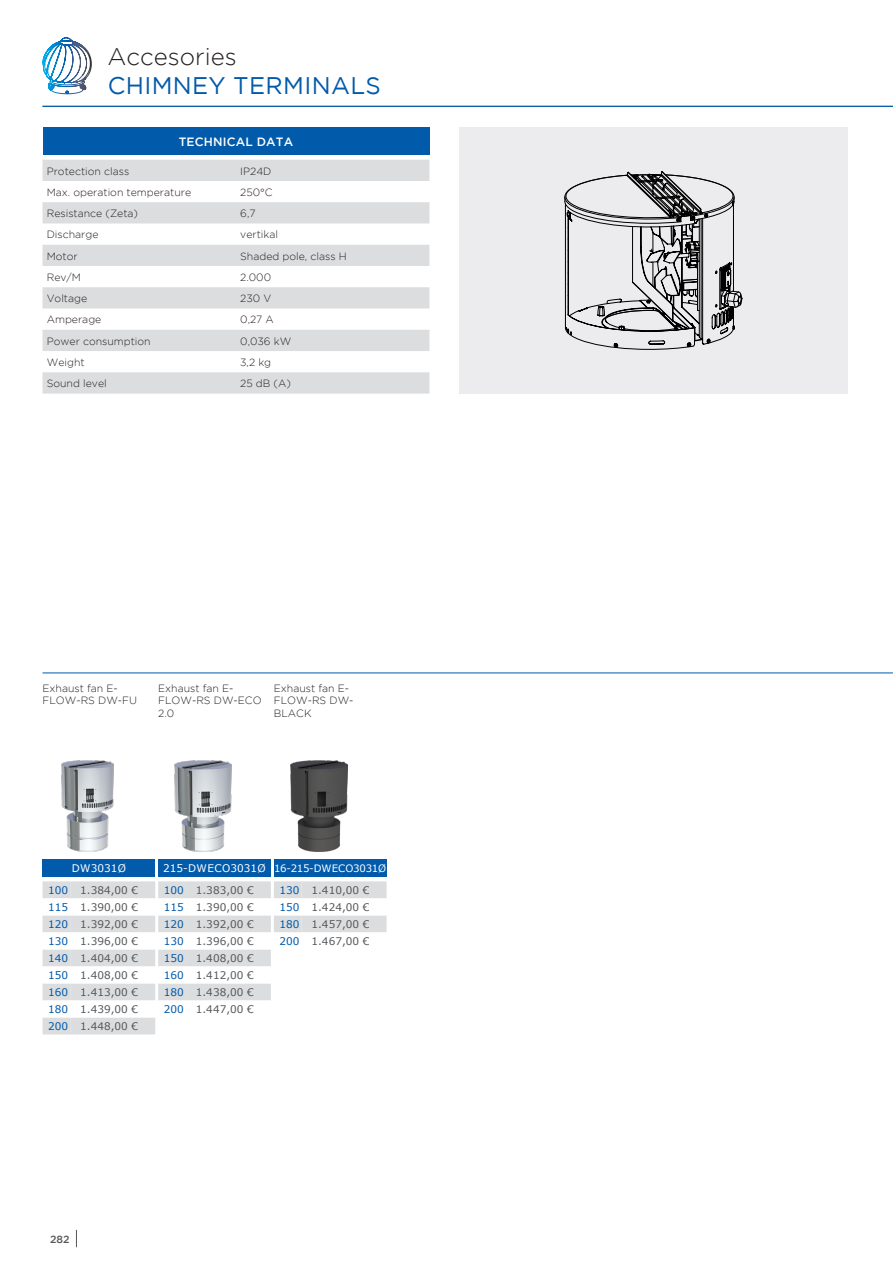
<style>
.page{position:relative;width:893px;height:1263px;background:#fff}
.page>*{position:absolute;margin:0;border:0;box-sizing:border-box;transform-origin:0 0}
.t1{font:24px "Gotham";letter-spacing:.015em;color:#015aaa}
.t2{font:300 24px "Gotham";color:#231f20}
.t3{font:500 12px "Gotham";letter-spacing:.015em;color:#fff}
.t4{font:300 10.5px/12.6px "Gotham";color:#231f20}
.t5{font:10.5px "Verdana";color:#57585a}
.t6{font:10.5px "Verdana";color:#015aaa}
.t7{font:10.5px "Verdana";letter-spacing:.015em;color:#fff}
.t8{font:500 10.5px "Gotham";color:#57585a}
.t9{font:10.2px "Verdana";letter-spacing:-.02em;color:#fff}
</style>
<div class="page">
<hr style="left:43px;top:106px;width:850px;height:1px;background:#015aaa">
<hr style="left:43px;top:672px;width:850px;height:1px;background:#015aaa">
<svg style="left:76px;top:1230px;width:1px;height:17px"></svg>
<svg style="left:42px;top:37px;width:50px;height:58px"></svg>
<div style="left:43px;top:860px;width:112px;height:17px;background:#015aaa"></div>
<img style="left:61px;top:760px;width:53px;height:91px">
<div style="left:158px;top:860px;width:113px;height:17px;background:#015aaa"></div>
<img style="left:174px;top:760px;width:58px;height:91px">
<svg style="left:43px;top:881px;width:344px;height:153px"></svg>
<div style="left:274px;top:860px;width:113px;height:17px;background:#015aaa"></div>
<img style="left:290px;top:760px;width:57px;height:91px">
<div style="left:459px;top:128px;width:389px;height:266px;background:#ececee"></div>
<svg style="left:564px;top:171px;width:179px;height:179px"></svg>
<div style="left:43px;top:128px;width:386px;height:27px;background:#015aaa"></div>
<svg style="left:43px;top:159px;width:386px;height:1px"></svg>
<svg style="left:43px;top:160px;width:386px;height:234px;fill:#dcdddf"></svg>
<h1 class="t2" style="left:108px;top:42px;width:131px">Accesories</h1>
<h1 class="t1" style="left:108px;top:70px;width:275px">CHIMNEY TERMINALS</h1>
<p class="t3" style="left:179px;top:134px;width:116px">TECHNICAL DATA</p>
<p class="t4" style="left:47px;top:164px;width:84px">Protection class</p>
<p class="t4" style="left:240px;top:164px;width:33px">IP24D</p>
<p class="t4" style="left:47px;top:185px;width:146px">Max. operation temperature</p>
<p class="t4" style="left:240px;top:185px;width:34px">250°C</p>
<p class="t4" style="left:47px;top:207px;width:93px">Resistance (Zeta)</p>
<p class="t4" style="left:240px;top:207px;width:17px">6,7</p>
<p class="t4" style="left:47px;top:228px;width:53px">Discharge</p>
<p class="t4" style="left:240px;top:228px;width:39px">vertikal</p>
<p class="t4" style="left:47px;top:249px;width:32px">Motor</p>
<p class="t4" style="left:240px;top:249px;width:108px">Shaded pole, class H</p>
<p class="t4" style="left:47px;top:271px;width:36px">Rev/M</p>
<p class="t4" style="left:240px;top:271px;width:32px">2.000</p>
<p class="t4" style="left:47px;top:292px;width:42px">Voltage</p>
<p class="t4" style="left:240px;top:292px;width:33px">230 V</p>
<p class="t4" style="left:47px;top:313px;width:56px">Amperage</p>
<p class="t4" style="left:240px;top:313px;width:35px">0,27 A</p>
<p class="t4" style="left:47px;top:334px;width:105px">Power consumption</p>
<p class="t4" style="left:240px;top:334px;width:53px">0,036 kW</p>
<p class="t4" style="left:47px;top:356px;width:39px">Weight</p>
<p class="t4" style="left:240px;top:356px;width:32px">3,2 kg</p>
<p class="t4" style="left:47px;top:377px;width:61px">Sound level</p>
<p class="t4" style="left:240px;top:377px;width:52px">25 dB (A)</p>
<p class="t4" style="left:43px;top:681px;width:96px">Exhaust fan E-<br>FLOW-RS DW-FU</p>
<p class="t4" style="left:158px;top:681px;width:105px">Exhaust fan E-<br>FLOW-RS DW-ECO<br>2.0</p>
<p class="t4" style="left:274px;top:681px;width:81px">Exhaust fan E-<br>FLOW-RS DW-<br>BLACK</p>
<p class="t7" style="left:72px;top:861px;width:56px">DW3031Ø</p>
<p class="t6" style="left:48px;top:883px;width:22px">100</p>
<p class="t5" style="left:80px;top:883px;width:60px">1.384,00 €</p>
<p class="t6" style="left:48px;top:900px;width:22px">115</p>
<p class="t5" style="left:80px;top:900px;width:60px">1.390,00 €</p>
<p class="t6" style="left:48px;top:917px;width:22px">120</p>
<p class="t5" style="left:80px;top:917px;width:60px">1.392,00 €</p>
<p class="t6" style="left:48px;top:934px;width:22px">130</p>
<p class="t5" style="left:80px;top:934px;width:60px">1.396,00 €</p>
<p class="t6" style="left:48px;top:951px;width:22px">140</p>
<p class="t5" style="left:80px;top:951px;width:60px">1.404,00 €</p>
<p class="t6" style="left:48px;top:968px;width:22px">150</p>
<p class="t5" style="left:80px;top:968px;width:60px">1.408,00 €</p>
<p class="t6" style="left:48px;top:985px;width:22px">160</p>
<p class="t5" style="left:80px;top:985px;width:60px">1.413,00 €</p>
<p class="t6" style="left:48px;top:1002px;width:22px">180</p>
<p class="t5" style="left:80px;top:1002px;width:60px">1.439,00 €</p>
<p class="t6" style="left:48px;top:1019px;width:22px">200</p>
<p class="t5" style="left:80px;top:1019px;width:60px">1.448,00 €</p>
<p class="t7" style="left:163px;top:861px;width:104px">215-DWECO3031Ø</p>
<p class="t6" style="left:164px;top:883px;width:22px">100</p>
<p class="t5" style="left:196px;top:883px;width:60px">1.383,00 €</p>
<p class="t6" style="left:164px;top:900px;width:22px">115</p>
<p class="t5" style="left:196px;top:900px;width:60px">1.390,00 €</p>
<p class="t6" style="left:164px;top:917px;width:22px">120</p>
<p class="t5" style="left:196px;top:917px;width:60px">1.392,00 €</p>
<p class="t6" style="left:164px;top:934px;width:22px">130</p>
<p class="t5" style="left:196px;top:934px;width:60px">1.396,00 €</p>
<p class="t6" style="left:164px;top:951px;width:22px">150</p>
<p class="t5" style="left:196px;top:951px;width:60px">1.408,00 €</p>
<p class="t6" style="left:164px;top:968px;width:22px">160</p>
<p class="t5" style="left:196px;top:968px;width:60px">1.412,00 €</p>
<p class="t6" style="left:164px;top:985px;width:22px">180</p>
<p class="t5" style="left:196px;top:985px;width:60px">1.438,00 €</p>
<p class="t6" style="left:164px;top:1002px;width:22px">200</p>
<p class="t5" style="left:196px;top:1002px;width:60px">1.447,00 €</p>
<p class="t9" style="left:274px;top:861px;width:114px">16-215-DWECO3031Ø</p>
<p class="t6" style="left:279px;top:883px;width:22px">130</p>
<p class="t5" style="left:311px;top:883px;width:60px">1.410,00 €</p>
<p class="t6" style="left:279px;top:900px;width:22px">150</p>
<p class="t5" style="left:311px;top:900px;width:60px">1.424,00 €</p>
<p class="t6" style="left:279px;top:917px;width:22px">180</p>
<p class="t5" style="left:311px;top:917px;width:60px">1.457,00 €</p>
<p class="t6" style="left:279px;top:934px;width:22px">200</p>
<p class="t5" style="left:311px;top:934px;width:60px">1.467,00 €</p>
<p class="t8" style="left:50px;top:1232px;width:21px">282</p>
</div>
